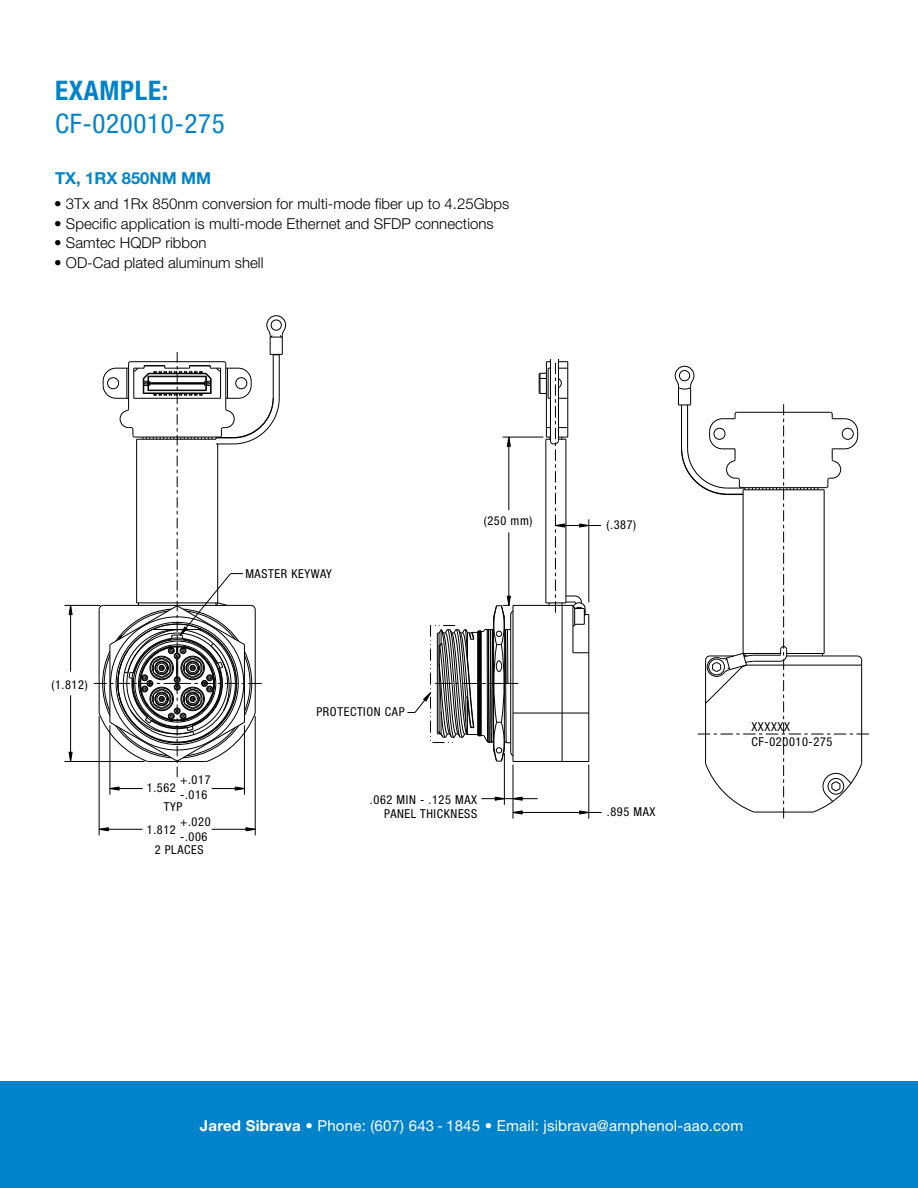
<style>
.page{position:relative;width:918px;height:1188px;background:#fff}
.page>*{position:absolute;margin:0;border:0;box-sizing:border-box;transform-origin:0 0}
.t1{font:condensed 27px "Helvetica Neue LT Std";letter-spacing:.025em;color:#0083ca}
.t2{font:700 condensed 27px "Helvetica Neue LT Std";letter-spacing:.025em;color:#0083ca}
.t3{font:700 16.5px "Helvetica Neue LT Std";color:#0083ca}
.t4{font:300 15px "Helvetica Neue LT Std";color:#000}
.t5{font:15px "Helvetica Neue LT Std";letter-spacing:.015em;color:#fff}
.t6{font:condensed 12.3px/14.7px "Helvetica Neue LT Std";letter-spacing:.05em;color:#000}
.s1{font-weight:700}
.s2{font-weight:300}
</style>
<div class="page">
<div style="left:0;top:1082px;width:918px;height:106px;background:#0083ca"></div>
<svg style="left:235px;top:786px;width:9px;height:5px"></svg>
<svg style="left:109px;top:786px;width:11px;height:5px"></svg>
<svg style="left:245px;top:827px;width:10px;height:5px"></svg>
<svg style="left:98px;top:827px;width:11px;height:5px"></svg>
<svg style="left:68px;top:752px;width:5px;height:9px"></svg>
<svg style="left:68px;top:606px;width:5px;height:9px"></svg>
<hr style="left:255px;top:716px;width:1px;height:119px;background:#000">
<hr style="left:244px;top:725px;width:1px;height:70px;background:#000">
<hr style="left:64px;top:605px;width:36px;height:1px;background:#000">
<hr style="left:110px;top:725px;width:1px;height:70px;background:#000">
<hr style="left:99px;top:716px;width:1px;height:119px;background:#000">
<hr style="left:70px;top:695px;width:1px;height:66px;background:#000">
<hr style="left:70px;top:605px;width:1px;height:67px;background:#000">
<hr style="left:64px;top:761px;width:80px;height:1px;background:#000">
<hr style="left:110px;top:788px;width:33px;height:1px;background:#000">
<hr style="left:212px;top:788px;width:32px;height:1px;background:#000">
<hr style="left:99px;top:829px;width:44px;height:1px;background:#000">
<hr style="left:212px;top:829px;width:43px;height:1px;background:#000">
<svg style="left:94px;top:315px;width:192px;height:462px"></svg>
<hr style="left:555px;top:525px;width:46px;height:1px;background:#000">
<hr style="left:513px;top:812px;width:89px;height:1px;background:#000">
<hr style="left:558px;top:360px;width:1px;height:81px;background:#000">
<hr style="left:550px;top:360px;width:1px;height:81px;background:#000">
<svg style="left:407px;top:361px;width:183px;height:458px"></svg>
<svg style="left:674px;top:366px;width:195px;height:452px"></svg>
<h1 class="t2" style="left:55px;top:74px;width:115px">EXAMPLE:</h1>
<h1 class="t1" style="left:55px;top:108px;width:171px">CF-020010-275</h1>
<p class="t3" style="left:55px;top:168px;width:158px">TX, 1RX 850NM MM</p>
<p class="t4" style="left:54px;top:195px;width:457px">• 3Tx and 1Rx 850nm conversion for multi-mode fiber up to 4.25Gbps</p>
<p class="t4" style="left:54px;top:214px;width:441px">• Specific application is multi-mode Ethernet and SFDP connections</p>
<p class="t4" style="left:54px;top:234px;width:154px">• Samtec HQDP ribbon</p>
<p class="t4" style="left:54px;top:253px;width:211px">• OD-Cad plated aluminum shell</p>
<p class="t6" style="left:51px;top:677px;width:38px">(1.812)</p>
<p class="t6" style="left:245px;top:566px;width:88px">MASTER KEYWAY</p>
<p class="t6" style="left:484px;top:514px;width:50px">(250 mm)</p>
<p class="t6" style="left:164px;top:778px;width:20px;line-height:18.5px;text-indent:-17px">1.562<br>TYP</p>
<p class="t6" style="left:180px;top:773px;width:32px">+.017 -.016</p>
<p class="t6" style="left:155px;top:819px;width:50px;line-height:20.1px;text-indent:-8px">1.812<br>2 PLACES</p>
<p class="t6" style="left:180px;top:814px;width:32px">+.020 -.006</p>
<p class="t6" style="left:316px;top:705px;width:90px">PROTECTION CAP</p>
<p class="t6" style="left:370px;top:792px;width:109px;text-align:right">.062 MIN - .125 MAX<br>PANEL THICKNESS</p>
<p class="t6" style="left:607px;top:517px;width:31px">(.387)</p>
<p class="t6" style="left:607px;top:805px;width:50px">.895 MAX</p>
<p class="t6" style="left:751px;top:720px;width:83px">XXXXXX<br>CF-020010-275</p>
<p class="t5" style="left:200px;top:1116px;width:545px"><span class="s1">Jared Sibrava</span> <span class="s2">•</span> Phone: (607) 643 - 1845 <span class="s2">•</span> Email: jsibrava@amphenol-aao.com</p>
</div>
